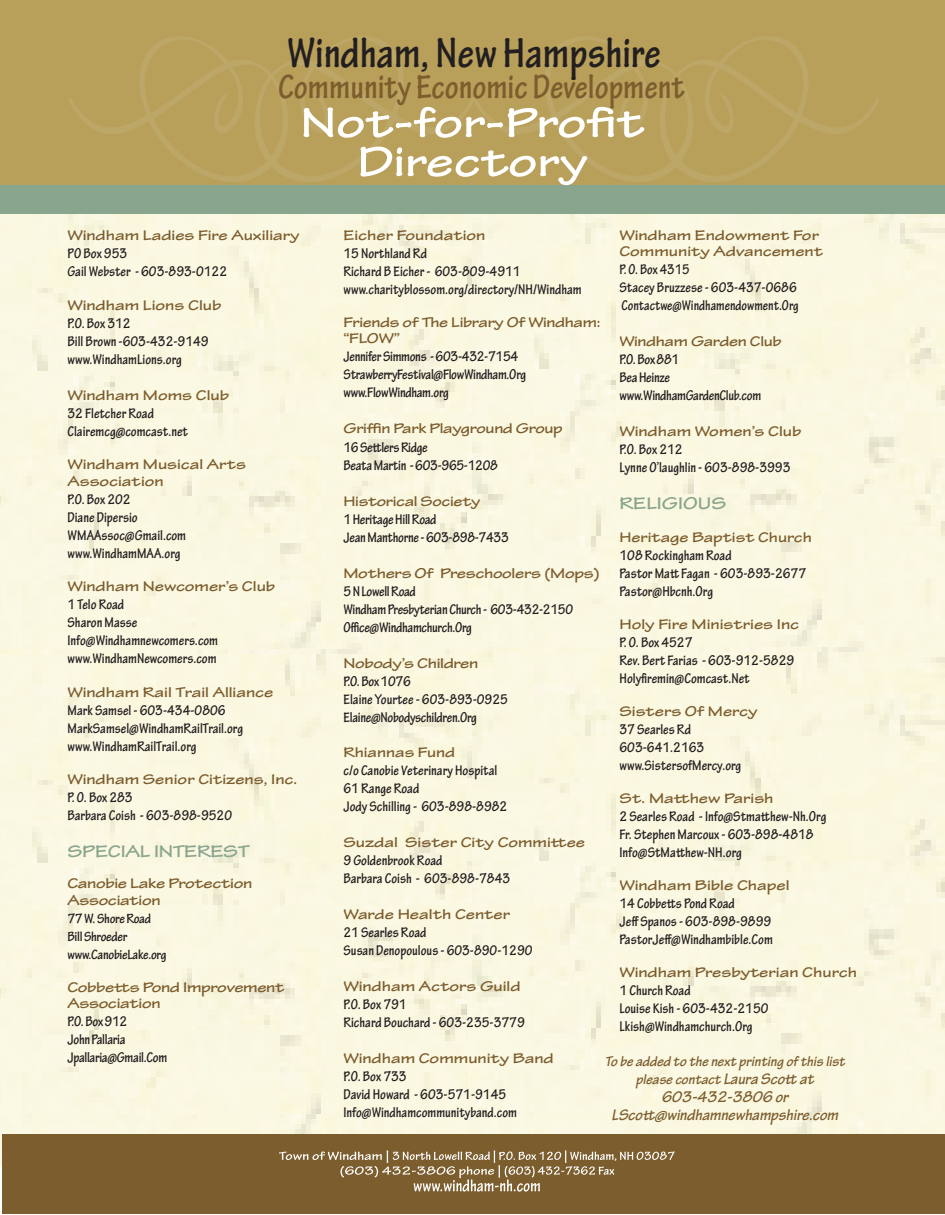
<style>
.page{position:relative;width:945px;height:1215px;background:#fff}
.page>*{position:absolute;margin:0;border:0;box-sizing:border-box;transform-origin:0 0}
.t1{font:700 condensed 45px "Tekton Pro";color:#231f20}
.t2{font:700 condensed 36px "Tekton Pro";color:#7c5d2e}
.t3{font:700 expanded 18px "Tekton Pro";letter-spacing:-.02em;color:#8aa58d}
.t4{font:700 expanded 18px "Tekton Pro";color:#8aa58d}
.t5{font:italic 700 16.5px/18px "Tekton Pro";color:#7c5d2e;text-align:center}
.t6{font:700 condensed 15px/18px "Tekton Pro";color:#231f20}
.t7{font:700 expanded 15px/16.5px "Tekton Pro";color:#7c5d2e}
.t8{font:700 condensed 15px/18px "Tekton Pro";letter-spacing:-.02em;color:#231f20}
.t9{font:700 expanded 15px/16.5px "Tekton Pro";letter-spacing:-.02em;color:#7c5d2e}
.t10{font:700 condensed 15px/18px "Tekton Pro";color:#231f20;scale:.96 1}
.t11{font:italic 700 15px/18px "Tekton Pro";color:#7c5d2e;text-align:center}
.t12{font:700 condensed 14.4px/18px "Tekton Pro";letter-spacing:-.02em;color:#231f20;scale:1.04 1}
.s1{font-size:16.5px}
</style>
<div class="page">
<div style="left:0;top:214px;width:467px;height:435px;background:#fbf8e1"></div>
<div style="left:467px;top:214px;width:478px;height:434px;background:#fbf8e1"></div>
<div style="left:0;top:649px;width:467px;height:516px;background:#fbf8e1"></div>
<div style="left:467px;top:648px;width:478px;height:487px;background:#fbf8e1"></div>
<div style="left:3px;top:1135px;width:942px;height:79px;background:#7c5d2e"></div>
<div style="left:0;top:0;width:945px;height:187px;background:#b8a05a"></div>
<div style="left:0;top:185px;width:945px;height:29px;background:#8aa58d"></div>
<svg style="left:69px;top:37px;width:405px;height:145px"></svg>
<svg style="left:474px;top:37px;width:405px;height:145px"></svg>
<svg style="left:360px;top:147px;width:227px;height:38px"></svg>
<svg style="left:304px;top:107px;width:340px;height:31px"></svg>
<svg style="left:279px;top:1150px;width:396px;height:42px"></svg>
<h1 class="t1" style="left:287px;top:27px;width:375px">Windham, New Hampshire</h1>
<h2 class="t2" style="left:278px;top:66px;width:408px">Community Economic Development</h2>
<p class="t7" style="left:68px;top:227px;width:234px">Windham Ladies Fire Auxiliary</p>
<p class="t6" style="left:68px;top:245px;width:161px">PO Box 953<br>Gail Webster - 603-893-0122</p>
<p class="t7" style="left:68px;top:298px;width:155px">Windham Lions Club</p>
<p class="t6" style="left:68px;top:315px;width:143px">P.O. Box 312<br>Bill Brown -603-432-9149 www.WindhamLions.org</p>
<p class="t7" style="left:68px;top:388px;width:163px">Windham Moms Club</p>
<p class="t6" style="left:68px;top:405px;width:122px">32 Fletcher Road<br>Clairemcg@comcast.net</p>
<p class="t7" style="left:68px;top:457px;width:180px">Windham Musical Arts<br>Association</p>
<p class="t6" style="left:68px;top:491px;width:120px">P.O. Box 202<br>Diane Dipersio<br>WMAAssoc@Gmail.com www.WindhamMAA.org</p>
<p class="t7" style="left:68px;top:578px;width:209px">Windham Newcomer’s Club</p>
<p class="t6" style="left:68px;top:596px;width:152px">1 Telo Road<br>Sharon Masse<br>Info@Windhamnewcomers.com www.WindhamNewcomers.com</p>
<p class="t7" style="left:68px;top:685px;width:207px">Windham Rail Trail Alliance</p>
<p class="t6" style="left:68px;top:702px;width:177px">Mark Samsel - 603-434-0806<br>MarkSamsel@WindhamRailTrail.org www.WindhamRailTrail.org</p>
<p class="t7" style="left:68px;top:772px;width:231px">Windham Senior Citizens, Inc.</p>
<p class="t6" style="left:68px;top:789px;width:166px">P. O. Box 283<br>Barbara Coish - 603-898-9520</p>
<p class="t3" style="left:68px;top:840px;width:184px">SPECIAL INTEREST</p>
<p class="t9" style="left:68px;top:875px;width:186px">Canobie Lake Protection<br>Association</p>
<p class="t12" style="left:68px;top:909px;width:97px">77 W. Shore Road<br>Bill Shroeder www.CanobieLake.org</p>
<p class="t9" style="left:68px;top:979px;width:219px">Cobbetts Pond Improvement<br>Association</p>
<p class="t8" style="left:68px;top:1013px;width:101px">P.O. Box 912<br>John Pallaria<br>Jpallaria@Gmail.Com</p>
<p class="t7" style="left:620px;top:227px;width:205px">Windham Endowment For<br>Community Advancement</p>
<p class="t10" style="left:620px;top:261px;width:188px">P. O. Box 4315<br>Stacey Bruzzese - 603-437-0686<br>Contactwe@Windhamendowment.Org</p>
<p class="t9" style="left:620px;top:334px;width:164px">Windham Garden Club</p>
<p class="t8" style="left:620px;top:351px;width:143px">P.O. Box 881<br>Bea Heinze www.WindhamGardenClub.com</p>
<p class="t7" style="left:620px;top:424px;width:183px">Windham Women’s Club</p>
<p class="t6" style="left:620px;top:441px;width:172px">P.O. Box 212<br>Lynne O’laughlin - 603-898-3993</p>
<p class="t4" style="left:620px;top:492px;width:109px">RELIGIOUS</p>
<p class="t7" style="left:620px;top:529px;width:194px">Heritage Baptist Church</p>
<p class="t6" style="left:620px;top:546px;width:188px">108 Rockingham Road<br>Pastor Matt Fagan - 603-893-2677<br>Pastor@Hbcnh.Org</p>
<p class="t7" style="left:620px;top:616px;width:181px">Holy Fire Ministries Inc</p>
<p class="t6" style="left:620px;top:633px;width:176px">P. O. Box 4527<br>Rev. Bert Farias - 603-912-5829<br>Holyfiremin@Comcast.Net</p>
<p class="t7" style="left:620px;top:703px;width:140px">Sisters Of Mercy</p>
<p class="t6" style="left:620px;top:720px;width:123px">37 Searles Rd<br>603-641.2163 www.SistersofMercy.org</p>
<p class="t7" style="left:620px;top:790px;width:156px">St. Matthew Parish</p>
<p class="t6" style="left:620px;top:807px;width:208px">2 Searles Road - Info@Stmatthew-Nh.Org<br>Fr. Stephen Marcoux - 603-898-4818<br>Info@StMatthew-NH.org</p>
<p class="t7" style="left:620px;top:877px;width:172px">Windham Bible Chapel</p>
<p class="t6" style="left:620px;top:894px;width:155px">14 Cobbetts Pond Road<br>Jeff Spanos - 603-898-9899<br>PastorJeff@Windhambible.Com</p>
<p class="t7" style="left:620px;top:964px;width:239px">Windham Presbyterian Church</p>
<p class="t6" style="left:620px;top:981px;width:151px">1 Church Road<br>Louise Kish - 603-432-2150<br>Lkish@Windhamchurch.Org</p>
<p class="t11" style="left:605px;top:1053px;width:242px">To be added to the next printing of this list please contact <span class="s1">Laura Scott at</span></p>
<p class="t5" style="left:612px;top:1088px;width:228px">603-432-3806 or<br>LScott@windhamnewhampshire.com</p>
<p class="t7" style="left:344px;top:227px;width:144px">Eicher Foundation</p>
<p class="t6" style="left:344px;top:245px;width:240px">15 Northland Rd<br>Richard B Eicher - 603-809-4911 www.charityblossom.org/directory/NH/Windham</p>
<p class="t9" style="left:344px;top:314px;width:258px">Friends of The Library Of Windham: “FLOW”</p>
<p class="t8" style="left:344px;top:348px;width:184px">Jennifer Simmons - 603-432-7154<br>StrawberryFestival@FlowWindham.Org www.FlowWindham.org</p>
<p class="t9" style="left:344px;top:421px;width:221px">Griffin Park Playground Group</p>
<p class="t8" style="left:344px;top:438px;width:156px">16 Settlers Ridge<br>Beata Martin - 603-965-1208</p>
<p class="t9" style="left:344px;top:493px;width:138px">Historical Society</p>
<p class="t8" style="left:344px;top:510px;width:167px">1 Heritage Hill Road<br>Jean Manthorne - 603-898-7433</p>
<p class="t9" style="left:344px;top:565px;width:258px">Mothers Of Preschoolers (Mops)</p>
<p class="t8" style="left:344px;top:582px;width:231px">5 N Lowell Road<br>Windham Presbyterian Church - 603-432-2150<br>Office@Windhamchurch.Org</p>
<p class="t9" style="left:344px;top:655px;width:137px">Nobody’s Children</p>
<p class="t8" style="left:344px;top:672px;width:166px">P.O. Box 1076<br>Elaine Yourtee - 603-893-0925<br>Elaine@Nobodyschildren.Org</p>
<p class="t7" style="left:344px;top:745px;width:113px">Rhiannas Fund</p>
<p class="t6" style="left:344px;top:762px;width:165px">c/o Canobie Veterinary Hospital<br>61 Range Road<br>Jody Schilling - 603-898-8982</p>
<p class="t7" style="left:344px;top:835px;width:243px">Suzdal Sister City Committee</p>
<p class="t6" style="left:344px;top:852px;width:168px">9 Goldenbrook Road<br>Barbara Coish - 603-898-7843</p>
<p class="t7" style="left:344px;top:907px;width:168px">Warde Health Center</p>
<p class="t6" style="left:344px;top:924px;width:191px">21 Searles Road<br>Susan Denopoulous - 603-890-1290</p>
<p class="t7" style="left:344px;top:979px;width:179px">Windham Actors Guild</p>
<p class="t6" style="left:344px;top:996px;width:183px">P.O. Box 791<br>Richard Bouchard - 603-235-3779</p>
<p class="t7" style="left:344px;top:1051px;width:212px">Windham Community Band</p>
<p class="t6" style="left:344px;top:1068px;width:175px">P.O. Box 733<br>David Howard - 603-571-9145<br>Info@Windhamcommunityband.com</p>
</div>
